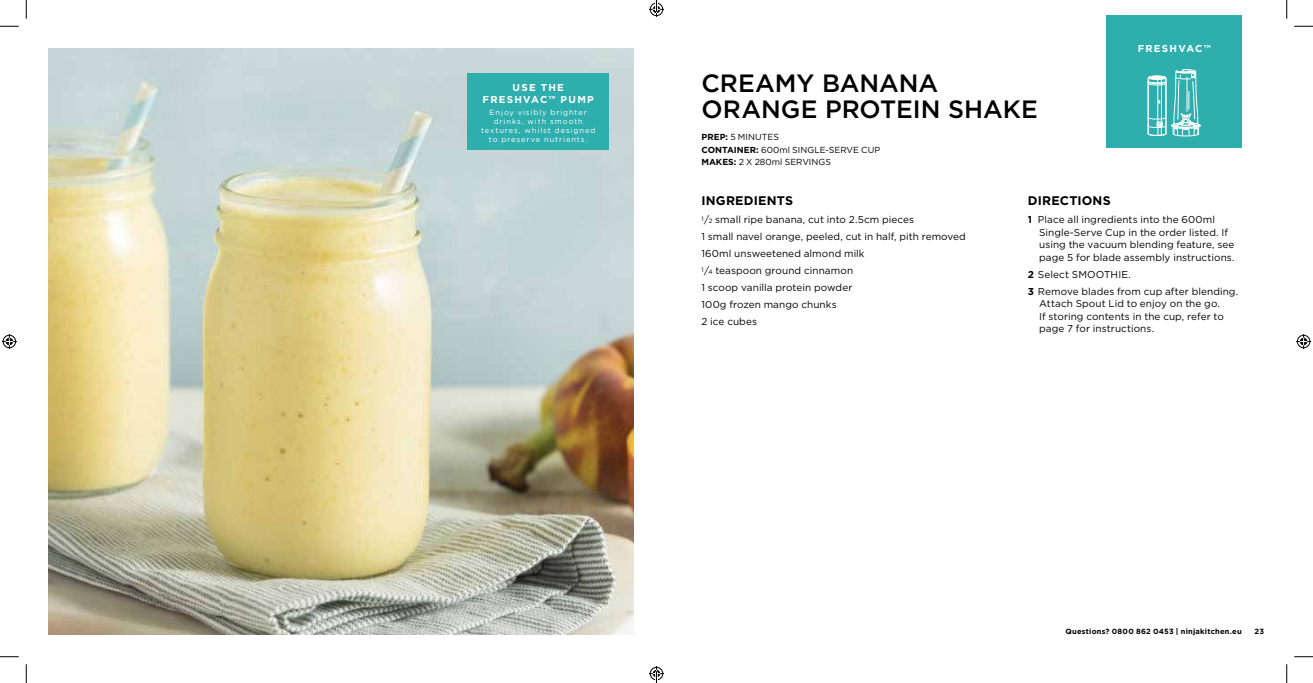
<style>
.page{position:relative;width:1313px;height:683px;background:#fff}
.page>*{position:absolute;margin:0;border:0;box-sizing:border-box;transform-origin:0 0}
.t1{font:500 25px/26.2px "Gotham";letter-spacing:-.005em;color:#000}
.t2{font:700 12.5px "Gotham";letter-spacing:.015em;color:#000}
.t3{font:10px/17px "Gotham";letter-spacing:.005em;color:#000}
.t4{font:700 10px/12px "Gotham";letter-spacing:.12em;color:#fff;text-align:center}
.t5{font:8.75px/12.8px "Gotham";letter-spacing:.005em;color:#000}
.t6{font:7.5px/9px "Gotham";letter-spacing:.12em;color:#fff;text-align:center}
.t7{font:700 7.5px "Gotham";letter-spacing:.03em;color:#000}
.s1{font-weight:700}
.s2{font-size:6.25px}
</style>
<div class="page">
<div style="left:1106px;top:15px;width:135px;height:133px;background:#2eaead"></div>
<svg style="left:1147px;top:69px;width:53px;height:67px"></svg>
<img style="left:49px;top:49px;width:585px;height:585px">
<div style="left:467px;top:74px;width:142px;height:76px;background:#2eaead"></div>
<svg style="left:0;top:25px;width:19px;height:2px"></svg>
<svg style="left:1294px;top:25px;width:18px;height:2px"></svg>
<svg style="left:0;top:656px;width:19px;height:1px"></svg>
<svg style="left:1294px;top:656px;width:18px;height:1px"></svg>
<svg style="left:25px;top:0;width:2px;height:19px"></svg>
<svg style="left:25px;top:664px;width:2px;height:18px"></svg>
<svg style="left:1286px;top:0;width:1px;height:19px"></svg>
<svg style="left:1286px;top:664px;width:1px;height:18px"></svg>
<svg style="left:2px;top:334px;width:15px;height:15px"></svg>
<svg style="left:1296px;top:334px;width:15px;height:15px"></svg>
<svg style="left:649px;top:0;width:15px;height:17px"></svg>
<svg style="left:649px;top:666px;width:15px;height:16px"></svg>
<p class="t4" style="left:482px;top:81px;width:113px">USE THE<br>FRESHVAC™ PUMP</p>
<p class="t6" style="left:481px;top:108px;width:116px">Enjoy visibly brighter drinks, with smooth textures, whilst designed to preserve nutrients.</p>
<h1 class="t1" style="left:701px;top:70px;width:338px">CREAMY BANANA<br>ORANGE PROTEIN SHAKE</h1>
<p class="t5" style="left:701px;top:130px;width:180px"><span class="s1">PREP:</span> 5 MINUTES<br><span class="s1">CONTAINER:</span> 600ml SINGLE-SERVE CUP<br><span class="s1">MAKES:</span> 2 X 280ml SERVINGS</p>
<p class="t4" style="left:1137px;top:43px;width:74px">FRESHVAC™</p>
<p class="t2" style="left:701px;top:192px;width:93px">INGREDIENTS</p>
<p class="t3" style="left:701px;top:211px;width:266px"><sup>1</sup>/<span class="s2">2</span> small ripe banana, cut into 2.5cm pieces<br>1 small navel orange, peeled, cut in half, pith removed<br>160ml unsweetened almond milk<br><sup>1</sup>/<span class="s2">4</span> teaspoon ground cinnamon<br>1 scoop vanilla protein powder<br>100g frozen mango chunks<br>2 ice cubes</p>
<p class="t2" style="left:1028px;top:192px;width:84px">DIRECTIONS</p>
<p class="t3" style="left:1039px;top:213px;width:197px;line-height:12.5px;text-indent:-11px"><span class="s1">1</span> Place all ingredients into the 600ml Single-Serve Cup in the order listed. If using the vacuum blending feature, see page 5 for blade assembly instructions.</p>
<p class="t3" style="left:1028px;top:265px;width:212px"><span class="s1">2</span> Select SMOOTHIE.<br><span class="s1">3</span> Remove blades from cup after blending.</p>
<p class="t3" style="left:1039px;top:297px;width:186px;line-height:12.5px">Attach Spout Lid to enjoy on the go.<br>If storing contents in the cup, refer to page 7 for instructions.</p>
<p class="t7" style="left:1065px;top:626px;width:178px">Questions? 0800 862 0453 | ninjakitchen.eu</p>
<p class="t7" style="left:1254px;top:626px;width:11px">23</p>
</div>
